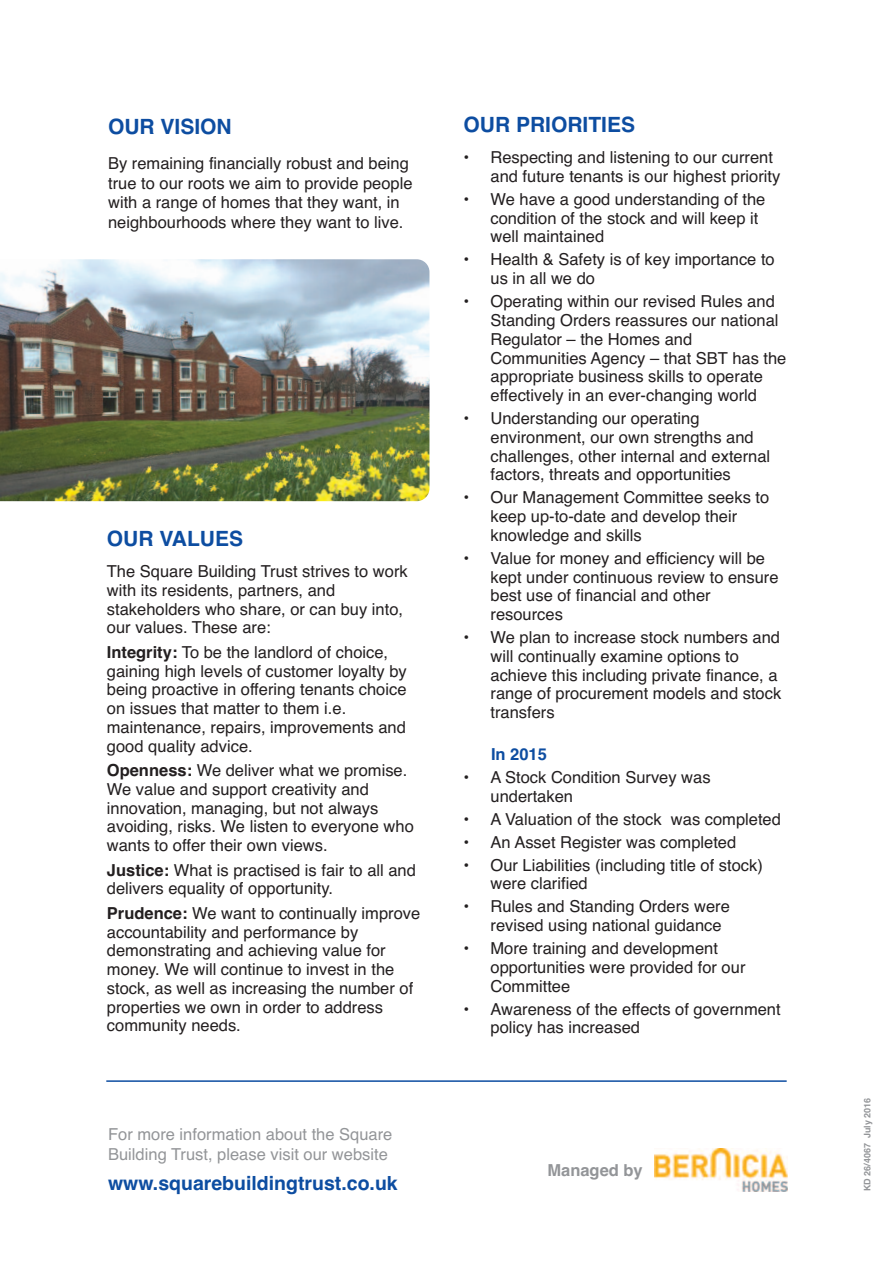
<style>
.page{position:relative;width:893px;height:1263px;background:#fff}
.page>*{position:absolute;margin:0;border:0;box-sizing:border-box;transform-origin:0 0}
.t1{font:700 21px "Helvetica";color:#0d4da1}
.t2{font:700 19.5px "Helvetica";color:#0d4da1}
.t3{font:16.5px/18.8px "Helvetica";color:#231f20}
.t4{font:16.5px/19.8px "Helvetica";color:#939598}
.t5{font:700 16.5px "Helvetica";color:#939598}
.t6{font:700 16.5px "Helvetica";color:#0d4da1}
.t7{font:700 9px "Helvetica";color:#939598}
.s1{font-weight:700}
</style>
<div class="page">
<img style="left:654px;top:1149px;width:133px;height:42px">
<img style="left:0;top:259px;width:429px;height:242px">
<hr style="left:106px;top:1080px;width:681px;height:2px;background:#0d4da1">
<p class="t1" style="left:108px;top:115px;width:125px">OUR VISION</p>
<p class="t3" style="left:108px;top:153px;width:306px;line-height:19.8px">By remaining financially robust and being true to our roots we aim to provide people with a range of homes that they want, in neighbourhoods where they want to live.</p>
<p class="t1" style="left:107px;top:526px;width:138px">OUR VALUES</p>
<p class="t3" style="left:107px;top:562px;width:302px">The Square Building Trust strives to work with its residents, partners, and stakeholders who share, or can buy into, our values. These are:</p>
<p class="t3" style="left:107px;top:643px;width:301px"><span class="s1">Integrity:</span> To be the landlord of choice, gaining high levels of customer loyalty by being proactive in offering tenants choice on issues that matter to them i.e. maintenance, repairs, improvements and good quality advice.</p>
<p class="t3" style="left:107px;top:761px;width:308px"><span class="s1">Openness:</span> We deliver what we promise.<br>We value and support creativity and innovation, managing, but not always avoiding, risks. We listen to everyone who wants to offer their own views.</p>
<p class="t3" style="left:107px;top:860px;width:311px"><span class="s1">Justice:</span> What is practised is fair to all and delivers equality of opportunity.</p>
<p class="t3" style="left:107px;top:904px;width:315px"><span class="s1">Prudence:</span> We want to continually improve accountability and performance by demonstrating and achieving value for money. We will continue to invest in the stock, as well as increasing the number of properties we own in order to address community needs.</p>
<p class="t4" style="left:108px;top:1124px;width:286px">For more information about the Square<br>Building Trust, please visit our website</p>
<p class="t2" style="left:108px;top:1172px;width:291px">www.squarebuildingtrust.co.uk</p>
<p class="t1" style="left:463px;top:112px;width:173px">OUR PRIORITIES</p>
<p class="t3" style="left:490px;top:148px;width:291px;text-indent:-27px">• Respecting and listening to our current and future tenants is our highest priority</p>
<p class="t3" style="left:490px;top:190px;width:276px;text-indent:-27px">• We have a good understanding of the condition of the stock and will keep it well maintained</p>
<p class="t3" style="left:490px;top:250px;width:286px;text-indent:-27px">• Health &amp; Safety is of key importance to us in all we do</p>
<p class="t3" style="left:490px;top:292px;width:297px;text-indent:-27px">• Operating within our revised Rules and Standing Orders reassures our national Regulator – the Homes and Communities Agency – that SBT has the appropriate business skills to operate effectively in an ever-changing world</p>
<p class="t3" style="left:490px;top:409px;width:281px;text-indent:-27px">• Understanding our operating environment, our own strengths and challenges, other internal and external factors, threats and opportunities</p>
<p class="t3" style="left:490px;top:488px;width:280px;text-indent:-27px">• Our Management Committee seeks to keep up-to-date and develop their knowledge and skills</p>
<p class="t3" style="left:490px;top:549px;width:290px;text-indent:-27px">• Value for money and efficiency will be kept under continuous review to ensure best use of financial and other resources</p>
<p class="t3" style="left:490px;top:628px;width:292px;text-indent:-27px">• We plan to increase stock numbers and will continually examine options to achieve this including private finance, a range of procurement models and stock transfers</p>
<p class="t6" style="left:491px;top:744px;width:57px">In 2015</p>
<p class="t3" style="left:490px;top:768px;width:222px;text-indent:-27px">• A Stock Condition Survey was undertaken</p>
<p class="t3" style="left:463px;top:809px;width:319px">• A Valuation of the stock was completed</p>
<p class="t3" style="left:463px;top:832px;width:274px">• An Asset Register was completed</p>
<p class="t3" style="left:490px;top:855px;width:274px;text-indent:-27px">• Our Liabilities (including title of stock) were clarified</p>
<p class="t3" style="left:490px;top:897px;width:241px;text-indent:-27px">• Rules and Standing Orders were revised using national guidance</p>
<p class="t3" style="left:490px;top:939px;width:256px;text-indent:-27px">• More training and development opportunities were provided for our<br>Committee</p>
<p class="t3" style="left:490px;top:999px;width:292px;text-indent:-27px">• Awareness of the effects of government policy has increased</p>
<p class="t5" style="left:547px;top:1161px;width:97px">Managed by</p>
<p class="t7" style="left:862px;top:1191px;width:95px;rotate:-90deg">KD 26/4067 July 2016</p>
</div>
